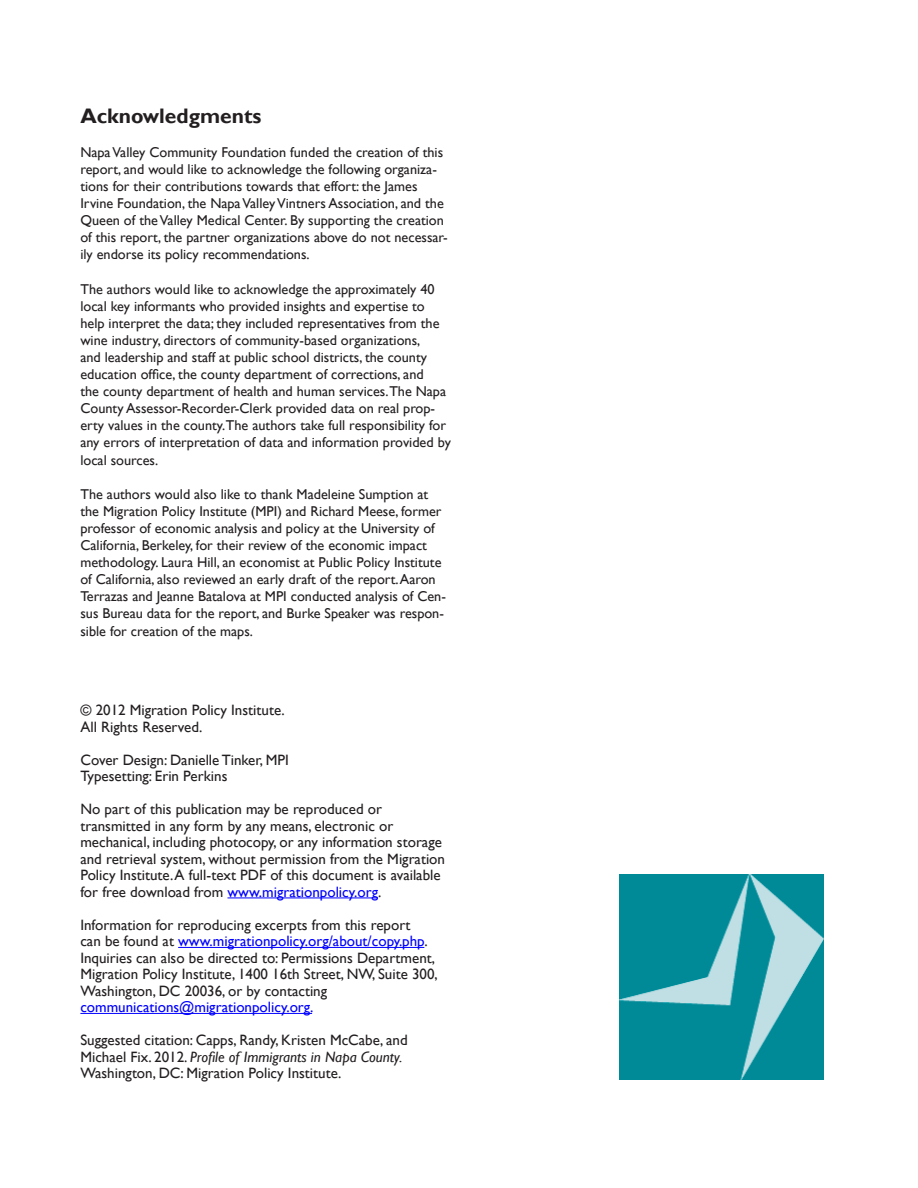
<style>
.page{position:relative;width:918px;height:1188px;background:#fff}
.page>*{position:absolute;margin:0;border:0;box-sizing:border-box;transform-origin:0 0}
.Cover_Page_Author{font:700 21px "Gill Sans";color:#231f20}
.Copyright{font:15px/16.5px "Gill Sans";color:#231f20}
.Acknowledgements{font:14.25px/17.1px "Gill Sans";color:#231f20}
.s1{color:#00f}
.s2{font-style:italic}
</style>
<div class="page">
<img style="left:619px;top:875px;width:205px;height:204px">
<hr style="left:227px;top:898px;width:151px;height:1px;background:#00f">
<hr style="left:178px;top:947px;width:246px;height:1px;background:#00f">
<hr style="left:80px;top:1013px;width:232px;height:1px;background:#00f">
<p class="Cover_Page_Author" style="left:80px;top:103px;width:183px">Acknowledgments</p>
<p class="Acknowledgements" style="left:80px;top:144px;width:369px">Napa Valley Community Foundation funded the creation of this report, and would like to acknowledge the following organiza&shy;tions for their contributions towards that effort: the James Irvine Foundation, the Napa Valley Vintners Association, and the Queen of the Valley Medical Center. By supporting the creation of this report, the partner organizations above do not necessar&shy;ily endorse its policy recommendations.</p>
<p class="Acknowledgements" style="left:80px;top:280px;width:372px">The authors would like to acknowledge the approximately 40 local key informants who provided insights and expertise to help interpret the data; they included representatives from the wine industry, directors of community-based organizations,<br>and leadership and staff at public school districts, the county education office, the county department of corrections, and<br>the county department of health and human services.The Napa County Assessor-Recorder-Clerk provided data on real prop&shy;erty values in the county.The authors take full responsibility for any errors of interpretation of data and information provided by local sources.</p>
<p class="Acknowledgements" style="left:80px;top:486px;width:367px">The authors would also like to thank Madeleine Sumption at the Migration Policy Institute (MPI) and Richard Meese, former professor of economic analysis and policy at the University of California, Berkeley, for their review of the economic impact methodology. Laura Hill, an economist at Public Policy Institute of California, also reviewed an early draft of the report. Aaron Terrazas and Jeanne Batalova at MPI conducted analysis of Cen&shy;sus Bureau data for the report, and Burke Speaker was respon&shy;sible for creation of the maps.</p>
<p class="Copyright" style="left:80px;top:702px;width:206px">© 2012 Migration Policy Institute.<br>All Rights Reserved.</p>
<p class="Copyright" style="left:80px;top:752px;width:210px">Cover Design: Danielle Tinker, MPI<br>Typesetting: Erin Perkins</p>
<p class="Copyright" style="left:80px;top:801px;width:366px">No part of this publication may be reproduced or transmitted in any form by any means, electronic or mechanical, including photocopy, or any information storage and retrieval system, without permission from the Migration Policy Institute. A full-text PDF of this document is available for free download from <span class="s1">www.migrationpolicy.org</span>.</p>
<p class="Copyright" style="left:80px;top:917px;width:359px">Information for reproducing excerpts from this report<br>can be found at <span class="s1">www.migrationpolicy.org/about/copy.php</span>.<br>Inquiries can also be directed to: Permissions Department, Migration Policy Institute, 1400 16th Street, NW, Suite 300, Washington, DC 20036, or by contacting <span class="s1">communications@migrationpolicy.org.</span></p>
<p class="Copyright" style="left:80px;top:1032px;width:329px">Suggested citation: Capps, Randy, Kristen McCabe, and<br>Michael Fix. 2012. <span class="s2">Profile of Immigrants in Napa County.<br></span>Washington, DC: Migration Policy Institute.</p>
</div>
